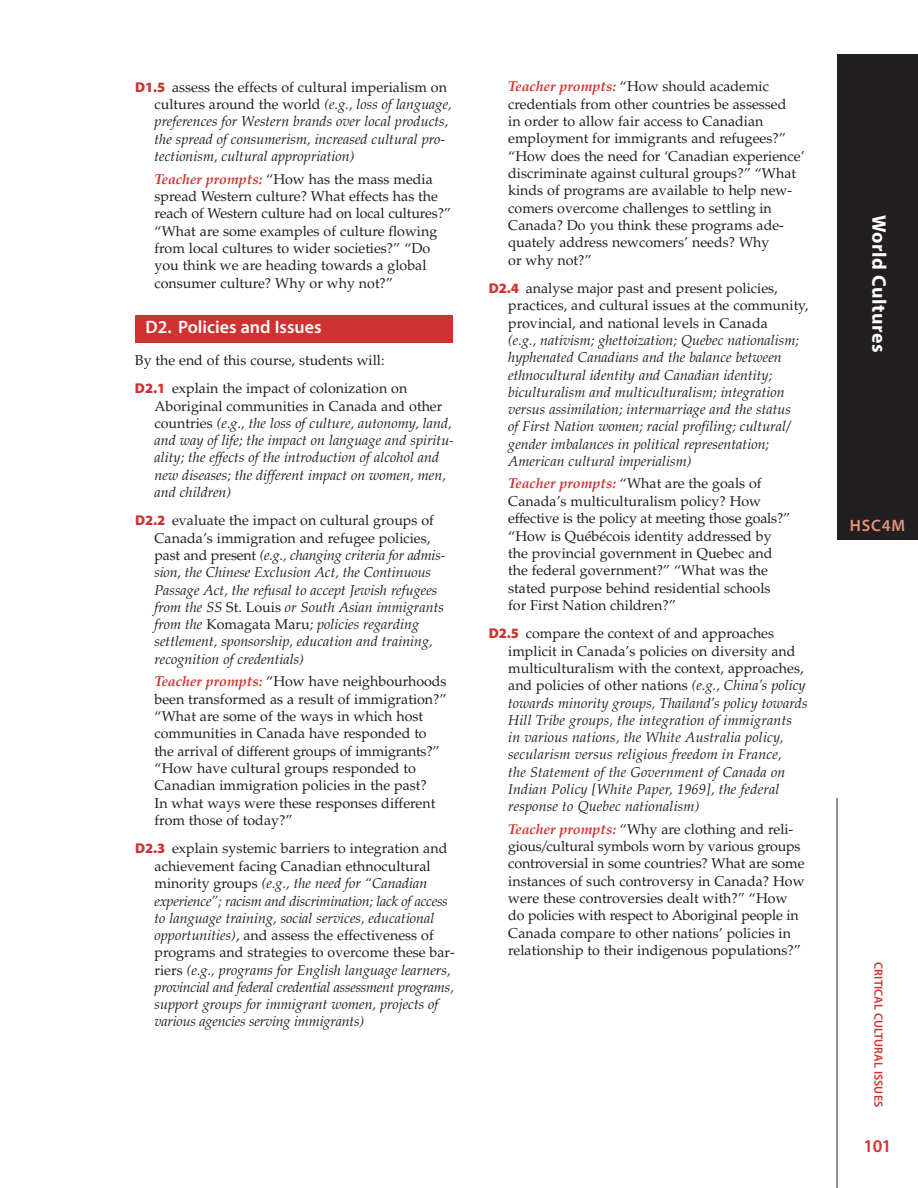
<style>
.page{position:relative;width:918px;height:1188px;background:#fff}
.page>*{position:absolute;margin:0;border:0;box-sizing:border-box;transform-origin:0 0}
.t1{font:700 19.65px "Myriad";letter-spacing:.025em;color:#fff}
.t2{font:600 18px "Myriad Pro";color:#fff}
.t3{font:600 18px "Myriad Pro";color:#ce3331}
.t4{font:600 16.5px "Myriad Pro";letter-spacing:.055em;color:#e49480}
.t5{font:italic 14.25px/17.2px "Palatino";color:#231f20}
.t6{font:14.25px/17.4px "Palatino";color:#231f20}
.t7{font:600 12px "Myriad Pro";letter-spacing:.005em;color:#ce3331}
.s1{font-weight:700;font-style:italic;color:#ce3331}
.s2{font-family:"Myriad Pro";font-weight:900;color:#ce3331}
.s3{font-family:"Myriad Pro";font-weight:900;font-style:normal;color:#ce3331}
.s4{font-style:normal}
</style>
<div class="page">
<hr style="left:837px;top:798px;width:1px;height:390px;background:#231f20">
<div style="left:135px;top:315px;width:318px;height:27px;background:#ce3331"></div>
<div style="left:837px;top:54px;width:81px;height:486px;background:#231f20"></div>
<p class="t6" style="left:508px;top:78px;width:298px"><span class="s1">Teacher prompts:</span> “How should academic credentials from other countries be assessed<br>in order to allow fair access to Canadian employment for immigrants and refugees?” “How does the need for ‘Canadian experience’ discriminate against cultural groups?” “What kinds of programs are available to help new&shy;comers overcome challenges to settling in Canada? Do you think these programs ade&shy;quately address newcomers’ needs? Why<br>or why not?”</p>
<p class="t6" style="left:508px;top:280px;width:302px;text-indent:-20px"><span class="s2">D2.4</span> analyse major past and present policies, practices, and cultural issues at the community,</p>
<p class="t5" style="left:155px;top:78px;width:299px;text-indent:-20px"><span class="s3">D1.5</span> <span class="s4">assess the effects of cultural imperialism on cultures around the world</span> (e.g., loss of language, preferences for Western brands over local products, the spread of consumerism, increased cultural pro&shy;tectionism, cultural appropriation)</p>
<p class="t6" style="left:155px;top:170px;width:298px"><span class="s1">Teacher prompts:</span> “How has the mass media spread Western culture? What effects has the reach of Western culture had on local cultures?” “What are some examples of culture flowing from local cultures to wider societies?” “Do you think we are heading towards a global consumer culture? Why or why not?”</p>
<p class="t2" style="left:146px;top:316px;width:178px">D2. Policies and Issues</p>
<p class="t6" style="left:508px;top:315px;width:261px">provincial, and national levels in Canada</p>
<p class="t5" style="left:508px;top:332px;width:292px">(e.g., nativism; ghettoization; Quebec nationalism;</p>
<p class="t6" style="left:135px;top:352px;width:251px">By the end of this course, students will:</p>
<p class="t5" style="left:508px;top:349px;width:275px">hyphenated Canadians and the balance between</p>
<p class="t5" style="left:155px;top:380px;width:301px;text-indent:-20px"><span class="s3">D2.1</span> <span class="s4">explain the impact of colonization on Aboriginal communities in Canada and other countries</span> (e.g., the loss of culture, autonomy, land, and way of life; the impact on language and spiritu&shy;ality; the effects of the introduction of alcohol and new diseases; the different impact on women, men, and children)</p>
<p class="t5" style="left:155px;top:512px;width:292px;text-indent:-20px"><span class="s3">D2.2</span> <span class="s4">evaluate the impact on cultural groups of Canada’s immigration and refugee policies, past and present</span> (e.g., changing criteria for admis&shy;sion, the Chinese Exclusion Act, the Continuous Passage Act, the refusal to accept Jewish refugees from the SS <span class="s4">St. Louis</span> or South Asian immigrants from the <span class="s4">Komagata Maru</span>; policies regarding settlement, sponsorship, education and training, recognition of credentials)</p>
<p class="t6" style="left:155px;top:673px;width:294px"><span class="s1">Teacher prompts:</span> “How have neighbourhoods been transformed as a result of immigration?” “What are some of the ways in which host communities in Canada have responded to the arrival of different groups of immigrants?” “How have cultural groups responded to Canadian immigration policies in the past?<br>In what ways were these responses different from those of today?”</p>
<p class="t5" style="left:155px;top:840px;width:302px;text-indent:-20px"><span class="s3">D2.3</span> <span class="s4">explain systemic barriers to integration and achievement facing Canadian ethnocultural minority groups</span> (e.g., the need for “Canadian experience”; racism and discrimination; lack of access to language training, social services, educational opportunities)<span class="s4">, and assess the effectiveness of programs and strategies to overcome these bar&shy;riers</span> (e.g., programs for English language learners, provincial and federal credential assessment programs, support groups for immigrant women, projects of various agencies serving immigrants)</p>
<p class="t5" style="left:508px;top:366px;width:284px">ethnocultural identity and Canadian identity; biculturalism and multiculturalism; integration versus assimilation; intermarriage and the status of First Nation women; racial profiling; cultural/ gender imbalances in political representation; American cultural imperialism)</p>
<p class="t6" style="left:508px;top:475px;width:284px"><span class="s1">Teacher prompts:</span> “What are the goals of Canada’s multiculturalism policy? How effective is the policy at meeting those goals?” “How is Québécois identity addressed by the provincial government in Quebec and the federal government?” “What was the stated purpose behind residential schools for First Nation children?”</p>
<p class="t5" style="left:508px;top:625px;width:301px;text-indent:-20px"><span class="s3">D2.5</span> <span class="s4">compare the context of and approaches implicit in Canada’s policies on diversity and multiculturalism with the context, approaches, and policies of other nations</span> (e.g., China’s policy towards minority groups, Thailand’s policy towards Hill Tribe groups, the integration of immigrants in various nations, the White Australia policy, secularism versus religious freedom in France,<br>the Statement of the Government of Canada on Indian Policy [White Paper, 1969], the federal response to Quebec nationalism)</p>
<p class="t6" style="left:508px;top:820px;width:298px"><span class="s1">Teacher prompts:</span> “Why are clothing and reli&shy;gious/cultural symbols worn by various groups controversial in some countries? What are some instances of such controversy in Canada? How were these controversies dealt with?” “How do policies with respect to Aboriginal people in Canada compare to other nations’ policies in relationship to their indigenous populations?”</p>
<h1 class="t1" style="left:889px;top:215px;width:139px;rotate:90deg">World Cultures</h1>
<p class="t4" style="left:850px;top:515px;width:57px">HSC4M</p>
<p class="t7" style="left:886px;top:962px;width:146px;rotate:90deg">CRITICAL CULTURAL ISSUES</p>
<p class="t3" style="left:863px;top:1134px;width:30px">101</p>
</div>
